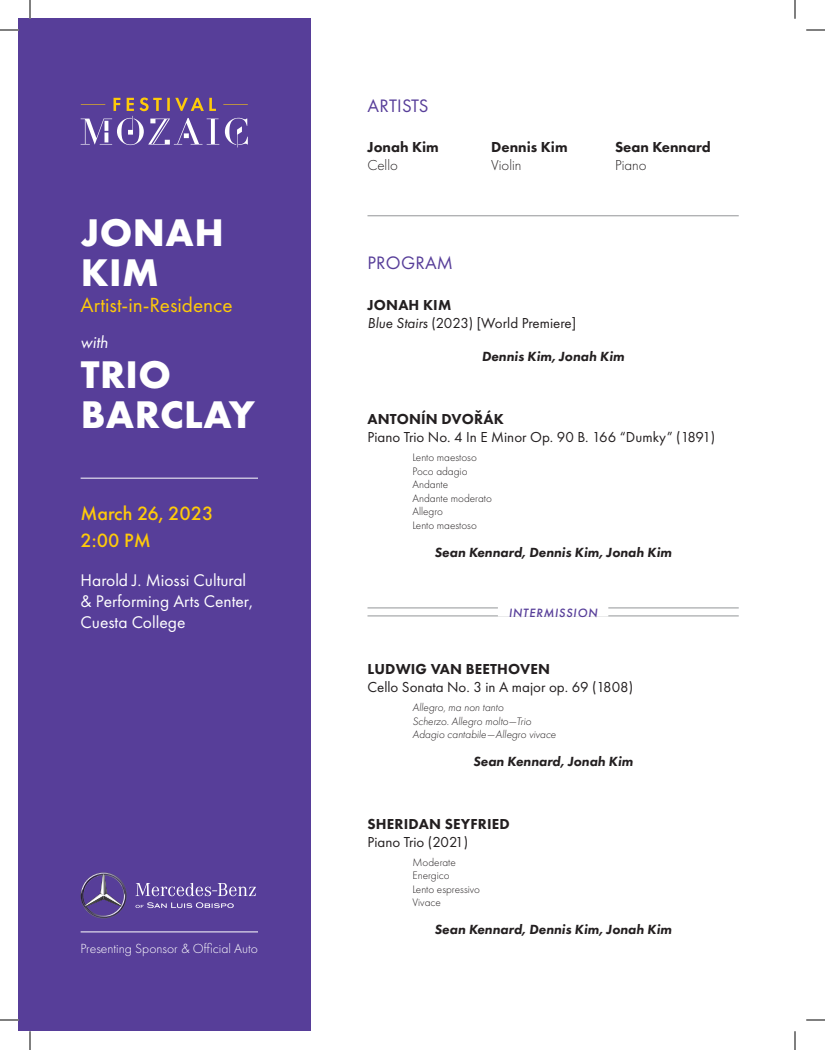
<style>
.page{position:relative;width:825px;height:1050px;background:#fff}
.page>*{position:absolute;margin:0;border:0;box-sizing:border-box;transform-origin:0 0}
.t1{font:700 40px/40px "Futura PT";letter-spacing:.01em;color:#fff}
.t2{font:21.25px "Futura PT";color:#feca0a}
.t3{font:500 20px/27px "Futura PT";color:#feca0a}
.t4{font:18.75px "Futura PT";letter-spacing:.01em;color:#573e99}
.t5{font:17.5px/21px "Futura PT";color:#fff}
.t6{font:italic 17.5px "Futura PT";color:#fff}
.t7{font:15px/18px "Futura PT";color:#231f20}
.t8{font:800 15px "Futura PT";letter-spacing:.01em;color:#231f20}
.t9{font:300 15px "Futura PT";color:#231f20}
.t10{font:italic 800 13.75px "Futura PT";color:#231f20}
.t11{font:300 13.75px "Futura PT";color:#fff}
.t12{font:italic 500 12.5px "Futura PT";letter-spacing:.06em;color:#573e99}
.t13{font:300 11.25px/13.5px "Futura PT";color:#231f20}
.t14{font:italic 300 11.25px/13.5px "Futura PT";color:#231f20}
.s1{font-weight:800}
.s2{font-style:italic}
</style>
<div class="page">
<div style="left:19px;top:19px;width:292px;height:1012px;background:#573e99"></div>
<hr style="left:368px;top:616px;width:371px;height:1px;background:#939598">
<hr style="left:368px;top:608px;width:371px;height:1px;background:#939598">
<div style="left:498px;top:604px;width:110px;height:13px;background:#fff"></div>
<hr style="left:368px;top:216px;width:371px;height:1px;background:#939598">
<svg style="left:81px;top:98px;width:167px;height:50px"></svg>
<svg style="left:81px;top:872px;width:46px;height:46px"></svg>
<svg style="left:136px;top:883px;width:120px;height:13px"></svg>
<svg style="left:136px;top:902px;width:98px;height:6px"></svg>
<hr style="left:81px;top:932px;width:177px;height:1px;background:#fff">
<hr style="left:81px;top:478px;width:177px;height:1px;background:#fff">
<svg style="left:0;top:29px;width:19px;height:2px"></svg>
<svg style="left:806px;top:29px;width:19px;height:2px"></svg>
<svg style="left:0;top:1019px;width:19px;height:2px"></svg>
<svg style="left:806px;top:1019px;width:19px;height:2px"></svg>
<svg style="left:29px;top:0;width:2px;height:19px"></svg>
<svg style="left:29px;top:1031px;width:2px;height:19px"></svg>
<svg style="left:794px;top:0;width:2px;height:19px"></svg>
<svg style="left:794px;top:1031px;width:2px;height:19px"></svg>
<h1 class="t1" style="left:81px;top:212px;width:145px">JONAH<br>KIM</h1>
<h2 class="t2" style="left:81px;top:292px;width:154px">Artist-in-Residence</h2>
<p class="t6" style="left:81px;top:332px;width:29px">with</p>
<h1 class="t1" style="left:81px;top:354px;width:175px">TRIO<br>BARCLAY</h1>
<h3 class="t3" style="left:81px;top:499px;width:135px">March 26, 2023<br>2:00 PM</h3>
<p class="t5" style="left:81px;top:569px;width:174px">Harold J. Miossi Cultural &amp; Performing Arts Center,<br>Cuesta College</p>
<p class="t11" style="left:81px;top:940px;width:179px">Presenting Sponsor &amp; Official Auto</p>
<p class="t4" style="left:368px;top:94px;width:62px">ARTISTS</p>
<p class="t8" style="left:368px;top:138px;width:73px">Jonah Kim</p>
<p class="t9" style="left:368px;top:157px;width:32px">Cello</p>
<p class="t8" style="left:491px;top:138px;width:78px">Dennis Kim</p>
<p class="t9" style="left:491px;top:157px;width:32px">Violin</p>
<p class="t8" style="left:615px;top:138px;width:97px">Sean Kennard</p>
<p class="t9" style="left:615px;top:157px;width:33px">Piano</p>
<p class="t4" style="left:368px;top:252px;width:87px">PROGRAM</p>
<p class="t7" style="left:367px;top:296px;width:210px"><span class="s1">JONAH KIM<br></span><span class="s2">Blue Stairs</span> (2023) [World Premiere]</p>
<p class="t10" style="left:482px;top:348px;width:144px">Dennis Kim, Jonah Kim</p>
<p class="t8" style="left:368px;top:410px;width:138px">ANTONÍN DVOŘÁK</p>
<p class="t7" style="left:367px;top:428px;width:349px">Piano Trio No. 4 In E Minor Op. 90 B. 166 “Dumky” (1891)</p>
<p class="t13" style="left:412px;top:451px;width:81px">Lento maestoso<br>Poco adagio<br>Andante<br>Andante moderato<br>Allegro<br>Lento maestoso</p>
<p class="t10" style="left:434px;top:543px;width:239px">Sean Kennard, Dennis Kim, Jonah Kim</p>
<p class="t12" style="left:509px;top:605px;width:90px">INTERMISSION</p>
<p class="t8" style="left:368px;top:660px;width:184px">LUDWIG VAN BEETHOVEN</p>
<p class="t7" style="left:367px;top:678px;width:267px">Cello Sonata No. 3 in A major op. 69 (1808)</p>
<p class="t14" style="left:412px;top:701px;width:145px">Allegro, ma non tanto<br>Scherzo. Allegro molto—Trio<br>Adagio cantabile—Allegro vivace</p>
<p class="t10" style="left:473px;top:753px;width:162px">Sean Kennard, Jonah Kim</p>
<p class="t8" style="left:368px;top:814px;width:144px">SHERIDAN SEYFRIED</p>
<p class="t7" style="left:367px;top:833px;width:102px">Piano Trio (2021)</p>
<p class="t13" style="left:412px;top:856px;width:69px">Moderate<br>Energico<br>Lento espressivo<br>Vivace</p>
<p class="t10" style="left:434px;top:921px;width:239px">Sean Kennard, Dennis Kim, Jonah Kim</p>
</div>
